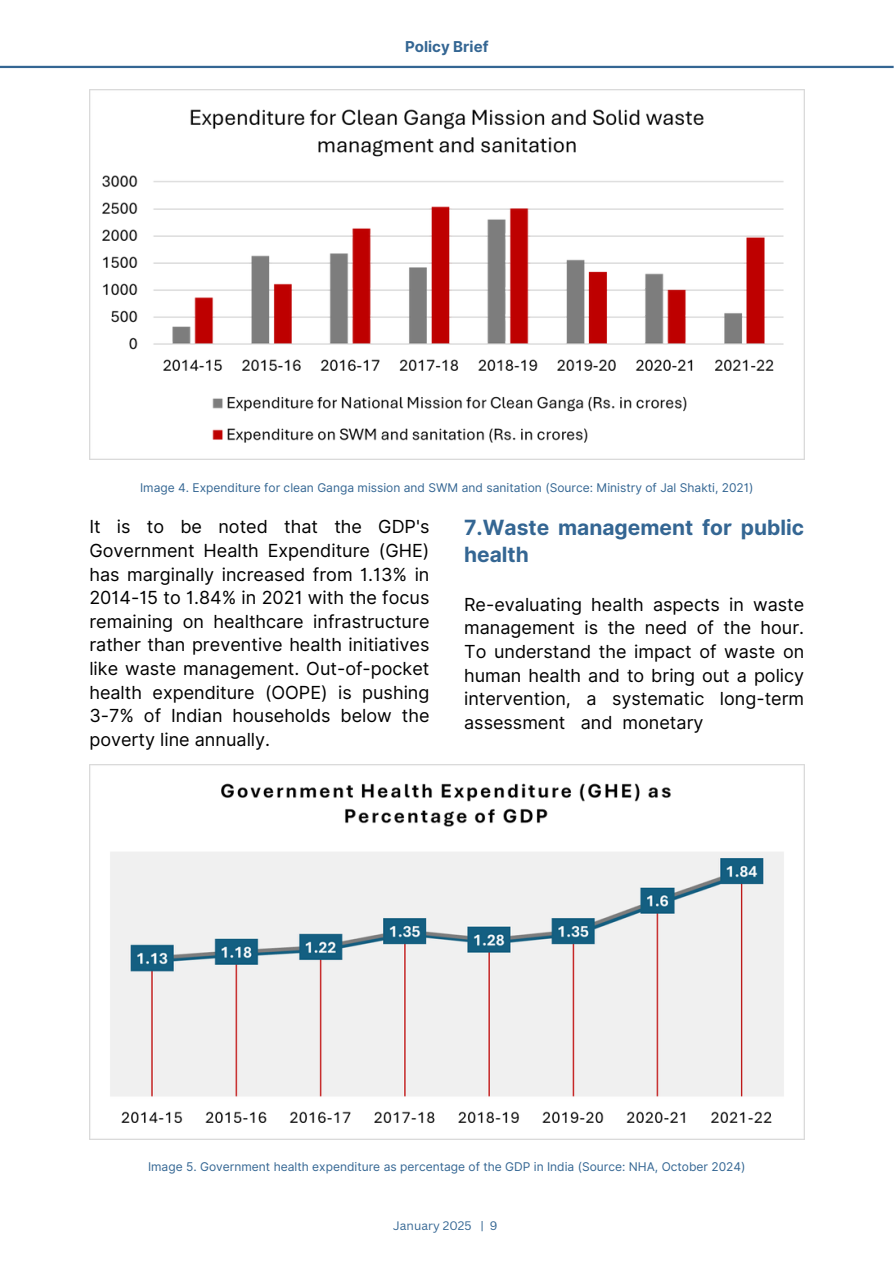
<style>
.page{position:relative;width:894px;height:1264px;background:#fff}
.page>*{position:absolute;margin:0;border:0;box-sizing:border-box;transform-origin:0 0}
.t1{font:700 21px/27px "Inter";color:#346693}
.t2{font:18px/23.7px "Inter";color:#000;text-align:justify}
.t3{font:700 15px "Inter";color:#346693}
.t4{font:12px "Inter";color:#346693}
.t5{font:12px "Canva Sans";color:#346693}
</style>
<div class="page">
<hr style="left:0;top:66px;width:893px;height:2px;background:#346693">
<img style="left:89px;top:89px;width:715px;height:370px">
<img style="left:89px;top:764px;width:715px;height:374px">
<h1 class="t3" style="left:405px;top:37px;width:85px">Policy Brief</h1>
<p class="t4" style="left:140px;top:480px;width:615px">Image 4. Expenditure for clean Ganga mission and SWM and sanitation (Source: Ministry of Jal Shakti, 2021)</p>
<h3 class="t2" style="left:89px;top:515px;width:341px">It is to be noted that the GDP's Government Health Expenditure (GHE) has marginally increased from 1.13% in 2014-15 to 1.84% in 2021 with the focus remaining on healthcare infrastructure rather than preventive health initiatives like waste management. Out-of-pocket health expenditure (OOPE) is pushing 3-7% of Indian households below the poverty line annually.</h3>
<p class="t1" style="left:464px;top:514px;width:341px">7.Waste management for public health</p>
<p class="t2" style="left:464px;top:592px;width:341px">Re-evaluating health aspects in waste management is the need of the hour.<br>To understand the impact of waste on human health and to bring out a policy intervention, a systematic long-term assessment and monetary</p>
<h2 class="t4" style="left:148px;top:1159px;width:599px">Image 5. Government health expenditure as percentage of the GDP in India (Source: NHA, October 2024)</h2>
<h2 class="t5" style="left:393px;top:1217px;width:106px">January 2025 | 9</h2>
</div>
